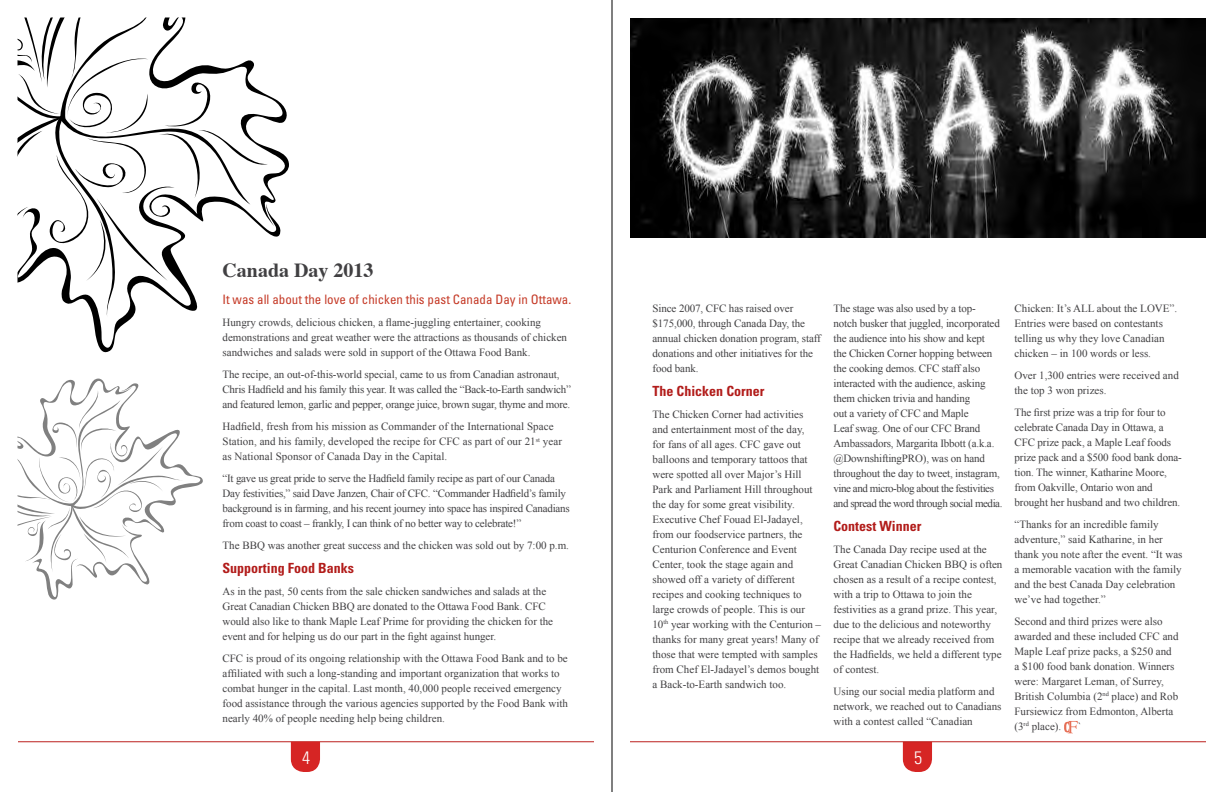
<style>
.page{position:relative;width:1224px;height:792px;background:#fff}
.page>*{position:absolute;margin:0;border:0;box-sizing:border-box;transform-origin:0 0}
.t1{font:700 20px "Times";color:#414042}
.t2{font:300 condensed 18px "Univers LT Std";color:#fff}
.t3{font:700 condensed 14px "Univers LT Std";color:#b21c1a}
.t4{font:condensed 13px "Univers LT Std";color:#c53a27}
.t5{font:11px/15px "Times New Roman";color:#414042}
.t6{font:11px/15px "Times New Roman";letter-spacing:-.02em;color:#414042}
</style>
<div class="page">
<hr style="left:18px;top:742px;width:576px;height:1px;background:#bb1f1d">
<svg style="left:291px;top:742px;width:29px;height:30px"></svg>
<svg style="left:903px;top:743px;width:29px;height:29px"></svg>
<hr style="left:630px;top:742px;width:576px;height:1px;background:#bb1f1d">
<hr style="left:612px;top:0;width:1px;height:792px;background:#000">
<svg style="left:1064px;top:721px;width:14px;height:12px"></svg>
<img style="left:630px;top:18px;width:576px;height:220px">
<svg style="left:17px;top:17px;width:272px;height:583px"></svg>
<h1 class="t1" style="left:223px;top:251px;width:153px">Canada Day 2013</h1>
<p class="t4" style="left:223px;top:292px;width:350px">It was all about the love of chicken this past Canada Day in Ottawa.</p>
<p class="t5" style="left:223px;top:315px;width:346px">Hungry crowds, delicious chicken, a flame-juggling entertainer, cooking demonstrations and great weather were the attractions as thousands of chicken sandwiches and salads were sold in support of the Ottawa Food Bank.</p>
<p class="t6" style="left:223px;top:367px;width:350px">The recipe, an out-of-this-world special, came to us from Canadian astronaut,<br>Chris Hadfield and his family this year. It was called the “Back-to-Earth sandwich” and featured lemon, garlic and pepper, orange juice, brown sugar, thyme and more.</p>
<p class="t5" style="left:223px;top:419px;width:341px">Hadfield, fresh from his mission as Commander of the International Space<br>Station, and his family, developed the recipe for CFC as part of our 21<sup>st</sup> year as National Sponsor of Canada Day in the Capital.</p>
<p class="t6" style="left:223px;top:471px;width:349px">“It gave us great pride to serve the Hadfield family recipe as part of our Canada Day festivities,” said Dave Janzen, Chair of CFC. “Commander Hadfield’s family background is in farming, and his recent journey into space has inspired Canadians from coast to coast – frankly, I can think of no better way to celebrate!”</p>
<p class="t5" style="left:223px;top:538px;width:348px">The BBQ was another great success and the chicken was sold out by 7:00 p.m.</p>
<p class="t3" style="left:223px;top:560px;width:133px">Supporting Food Banks</p>
<p class="t5" style="left:223px;top:584px;width:332px">As in the past, 50 cents from the sale chicken sandwiches and salads at the Great Canadian Chicken BBQ are donated to the Ottawa Food Bank. CFC would also like to thank Maple Leaf Prime for providing the chicken for the event and for helping us do our part in the fight against hunger.</p>
<p class="t5" style="left:223px;top:651px;width:347px">CFC is proud of its ongoing relationship with the Ottawa Food Bank and to be affiliated with such a long-standing and important organization that works to combat hunger in the capital. Last month, 40,000 people received emergency food assistance through the various agencies supported by the Food Bank with nearly 40% of people needing help being children.</p>
<p class="t5" style="left:652px;top:300px;width:170px">Since 2007, CFC has raised over $175,000, through Canada Day, the annual chicken donation program, staff donations and other initiatives for the food bank.</p>
<p class="t3" style="left:652px;top:382px;width:113px">The Chicken Corner</p>
<p class="t5" style="left:652px;top:406px;width:170px">The Chicken Corner had activities and entertainment most of the day,<br>for fans of all ages. CFC gave out balloons and temporary tattoos that were spotted all over Major’s Hill Park and Parliament Hill throughout the day for some great visibility.<br>Executive Chef Fouad El-Jadayel, from our foodservice partners, the Centurion Conference and Event Center, took the stage again and showed off a variety of different recipes and cooking techniques to large crowds of people. This is our 10<sup>th</sup> year working with the Centurion – thanks for many great years! Many of those that were tempted with samples from Chef El-Jadayel’s demos bought a Back-to-Earth sandwich too.</p>
<p class="t5" style="left:834px;top:300px;width:170px">The stage was also used by a top-<br>notch busker that juggled, incorporated the audience into his show and kept<br>the Chicken Corner hopping between the cooking demos. CFC staff also interacted with the audience, asking them chicken trivia and handing<br>out a variety of CFC and Maple<br>Leaf swag. One of our CFC Brand Ambassadors, Margarita Ibbott (a.k.a. @DownshiftingPRO), was on hand throughout the day to tweet, instagram, vine and micro-blog about the festivities and spread the word through social media.</p>
<p class="t3" style="left:834px;top:517px;width:89px">Contest Winner</p>
<p class="t5" style="left:834px;top:541px;width:170px">The Canada Day recipe used at the Great Canadian Chicken BBQ is often chosen as a result of a recipe contest, with a trip to Ottawa to join the festivities as a grand prize. This year, due to the delicious and noteworthy recipe that we already received from the Hadfields, we held a different type of contest.</p>
<p class="t5" style="left:834px;top:683px;width:170px">Using our social media platform and network, we reached out to Canadians with a contest called “Canadian</p>
<h2 class="t2" style="left:302px;top:747px;width:9px">4</h2>
<h2 class="t2" style="left:914px;top:747px;width:9px">5</h2>
<p class="t5" style="left:1015px;top:300px;width:164px">Chicken: It’s ALL about the LOVE”.<br>Entries were based on contestants telling us why they love Canadian chicken – in 100 words or less.</p>
<p class="t5" style="left:1015px;top:367px;width:166px">Over 1,300 entries were received and the top 3 won prizes.</p>
<p class="t5" style="left:1015px;top:404px;width:169px">The first prize was a trip for four to celebrate Canada Day in Ottawa, a CFC prize pack, a Maple Leaf foods prize pack and a $500 food bank dona&shy;tion. The winner, Katharine Moore, from Oakville, Ontario won and brought her husband and two children.</p>
<p class="t5" style="left:1015px;top:516px;width:170px">“Thanks for an incredible family adventure,” said Katharine, in her thank you note after the event. “It was a memorable vacation with the family and the best Canada Day celebration we’ve had together.”</p>
<p class="t5" style="left:1014px;top:613px;width:166px">Second and third prizes were also awarded and these included CFC and<br>Maple Leaf prize packs, a $250 and a $100 food bank donation. Winners were: Margaret Leman, of Surrey,<br>British Columbia (2<sup>nd</sup> place) and Rob<br>Fursiewicz from Edmonton, Alberta (3<sup>rd</sup> place).</p>
<p class="t5" style="left:1078px;top:718px;width:5px">`</p>
</div>
